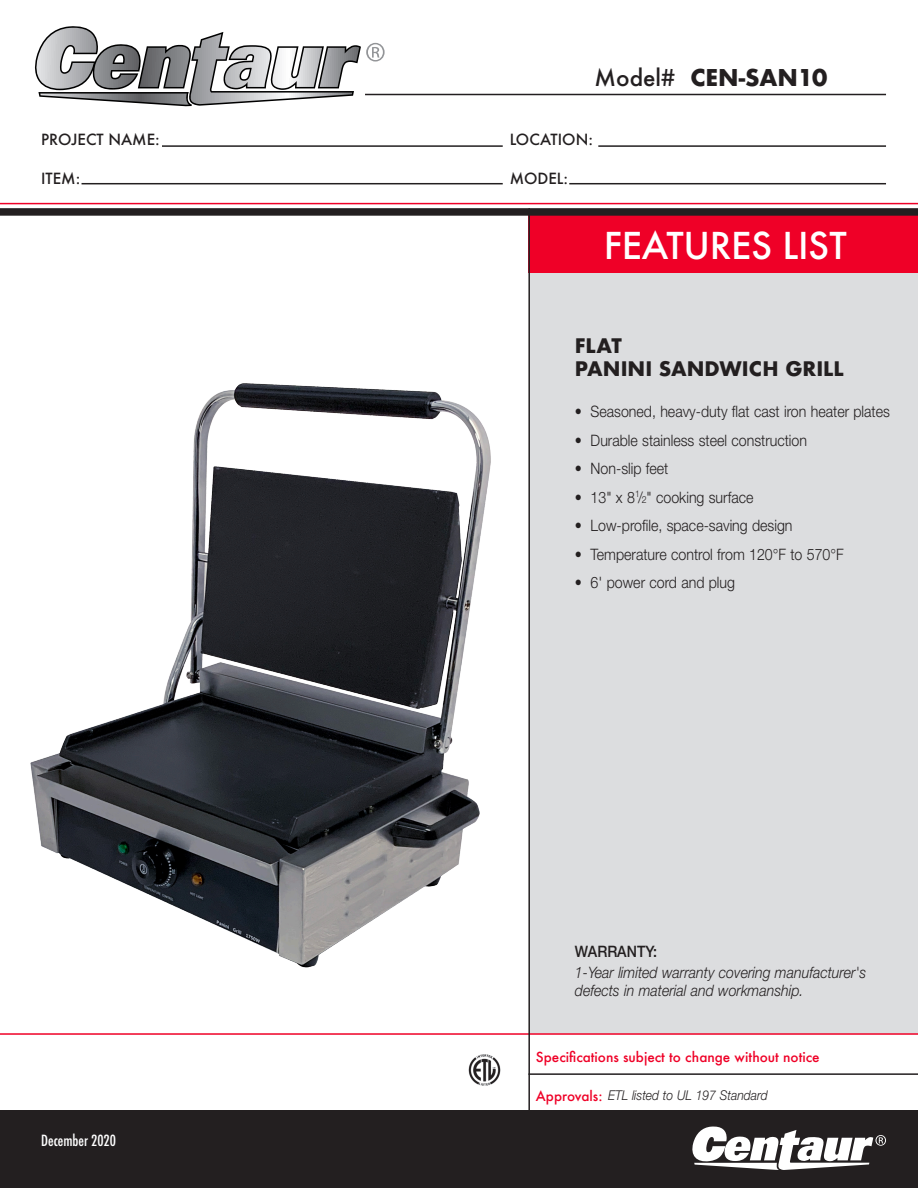
<style>
.page{position:relative;width:918px;height:1188px;background:#fff}
.page>*{position:absolute;margin:0;border:0;box-sizing:border-box;transform-origin:0 0}
.t1{font:500 36px "Futura";letter-spacing:-.01em;color:#fff}
.t2{font:700 22.5px "Futura";color:#231f20}
.t3{font:500 22.5px "Futura";color:#231f20}
.t4{font:700 19.5px "Futura";color:#231f20}
.BODY{font:300 15.75px "Helvetica Neue";color:#231f20;scale:.9 1}
.BODY-2{font:italic 300 15.75px/18px "Helvetica Neue";color:#231f20;scale:.9 1}
.BODY-3{font:500 15.75px "Helvetica Neue";color:#231f20;scale:.9 1}
.t5{font:500 15px "Futura";color:#231f20}
.t6{font:500 condensed 15px "Futura";color:#fff}
.t7{font:500 13.5px "Futura";color:#ef0027}
.t8{font:italic 300 13.5px "Helvetica Neue";color:#231f20;scale:.9 1}
.s1{font-size:9.75px}
.s2{font-family:"Futura";font-weight:500;font-style:normal;color:#ef0027}
</style>
<div class="page">
<div style="left:530px;top:234px;width:388px;height:800px;background:#dcdddf"></div>
<hr style="left:0;top:1033px;width:918px;height:2px;background:#ef0027">
<div style="left:528px;top:212px;width:390px;height:60px;background:#ef0027"></div>
<hr style="left:528px;top:208px;width:2px;height:931px;background:#231f20">
<hr style="left:528px;top:1073px;width:390px;height:2px;background:#231f20">
<div style="left:0;top:1110px;width:918px;height:78px;background:#231f20"></div>
<svg style="left:692px;top:1126px;width:194px;height:44px"></svg>
<svg style="left:35px;top:26px;width:350px;height:80px"></svg>
<hr style="left:598px;top:145px;width:288px;height:2px;background:#231f20">
<hr style="left:162px;top:145px;width:341px;height:2px;background:#231f20">
<hr style="left:365px;top:94px;width:521px;height:1px;background:#231f20">
<hr style="left:82px;top:183px;width:421px;height:1px;background:#231f20">
<hr style="left:569px;top:183px;width:317px;height:1px;background:#231f20">
<hr style="left:0;top:203px;width:918px;height:1px;background:#ef0027">
<div style="left:0;top:208px;width:918px;height:8px;background:#231f20"></div>
<img style="left:30px;top:383px;width:461px;height:585px">
<img style="left:468px;top:1054px;width:33px;height:32px">
<p class="t3" style="left:595px;top:62px;width:82px">Model#</p>
<p class="t2" style="left:690px;top:61px;width:139px">CEN-SAN10</p>
<p class="t5" style="left:41px;top:129px;width:120px">PROJECT NAME:</p>
<p class="t5" style="left:510px;top:129px;width:85px">LOCATION:</p>
<p class="t5" style="left:41px;top:168px;width:41px">ITEM:</p>
<p class="t5" style="left:510px;top:168px;width:60px">MODEL:</p>
<p class="t1" style="left:604px;top:221px;width:244px">FEATURES LIST</p>
<p class="t4" style="left:575px;top:332px;width:49px">FLAT</p>
<p class="t4" style="left:575px;top:354px;width:271px">PANINI SANDWICH GRILL</p>
<p class="BODY" style="left:575px;top:402px;width:352px">• Seasoned, heavy-duty flat cast iron heater plates</p>
<p class="BODY" style="left:575px;top:430px;width:260px">• Durable stainless steel construction</p>
<p class="BODY" style="left:575px;top:459px;width:105px">• Non-slip feet</p>
<p class="BODY" style="left:575px;top:487px;width:200px">• 13" x 8<sup>1</sup>/<span class="s1">2</span>" cooking surface</p>
<p class="BODY" style="left:575px;top:516px;width:243px">• Low-profile, space-saving design</p>
<p class="BODY" style="left:575px;top:544px;width:300px">• Temperature control from 120°F to 570°F</p>
<p class="BODY" style="left:575px;top:573px;width:180px">• 6' power cord and plug</p>
<p class="BODY-3" style="left:575px;top:942px;width:93px">WARRANTY:</p>
<p class="BODY-2" style="left:575px;top:963px;width:325px">1-Year limited warranty covering manufacturer's defects in material and workmanship.</p>
<p class="t6" style="left:41px;top:1131px;width:76px">December 2020</p>
<p class="t7" style="left:536px;top:1048px;width:285px">Specifications subject to change without notice</p>
<p class="t8" style="left:536px;top:1087px;width:259px"><span class="s2">Approvals:</span> ETL listed to UL 197 Standard</p>
</div>
